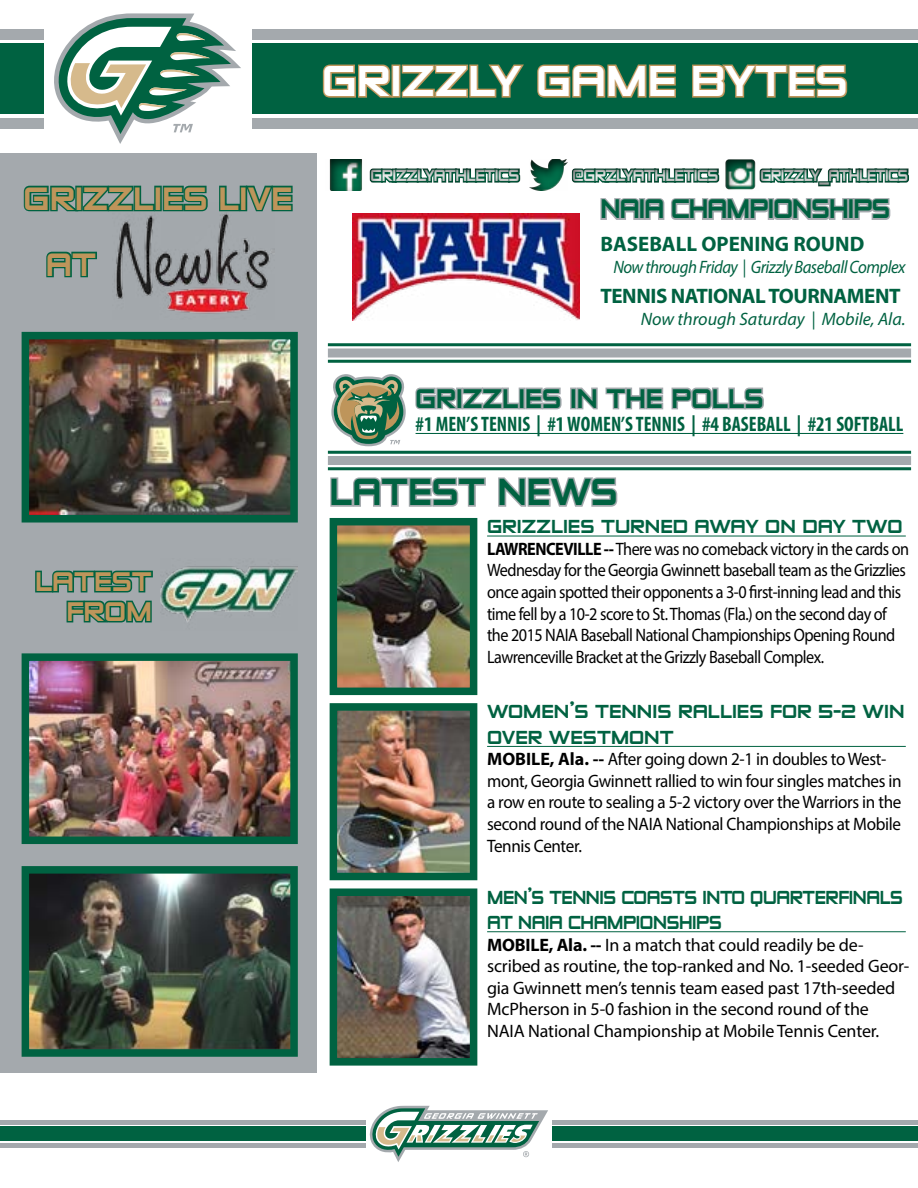
<style>
.page{position:relative;width:918px;height:1188px;background:#fff}
.page>*{position:absolute;margin:0;border:0;box-sizing:border-box;transform-origin:0 0}
.t1{font:48px "Zeroes Two";color:#fff}
.t2{font:42px "Zeroes Two";color:#006241;scale:.95 1}
.t3{font:36px/66px "Zeroes Two";color:#be955b}
.t4{font:30px "Zeroes Two";letter-spacing:-.015em;color:#006241;scale:.95 1}
.t5{font:30px "Zeroes Two";letter-spacing:-.015em;color:#006241;scale:.91 1}
.t6{font:30px/30px "Zeroes Two";color:#be955b;text-align:right}
.t7{font:21px "Zeroes Two";letter-spacing:-.02em;color:#006241}
.t8{font:21px "Zeroes Two";letter-spacing:-.02em;color:#006241;scale:.9 1}
.t9{font:700 condensed 21px "Myriad Pro";color:#006241;scale:.95 1}
.t10{font:700 21px "Myriad Pro";letter-spacing:-.02em;color:#006241}
.t11{font:700 21px "Myriad Pro";color:#006241}
.t12{font:18px/21.6px "Myriad Pro";letter-spacing:-.02em;color:#000;scale:.9 1}
.t13{font:18px/21.6px "Myriad Pro";letter-spacing:-.02em;color:#000}
.t14{font:18px/21.6px "Myriad Pro";letter-spacing:-.02em;color:#000;scale:.95 1}
.t15{font:italic 18px "Myriad Pro";letter-spacing:-.03em;color:#006241;scale:.93 1}
.t16{font:18px "Zeroes Two";letter-spacing:-.03em;color:#fff;scale:.9 1}
.t17{font:italic 18px "Myriad Pro";color:#006241}
.t18{font:18px "Zeroes Two";letter-spacing:-.03em;color:#fff;scale:.85 1}
.s1{font-weight:700}
</style>
<div class="page">
<svg style="left:54px;top:13px;width:187px;height:131px"></svg>
<div style="left:0;top:44px;width:43px;height:70px;background:#006241"></div>
<div style="left:252px;top:44px;width:666px;height:70px;background:#006241"></div>
<svg style="left:322px;top:64px;width:202px;height:34px"></svg>
<svg style="left:537px;top:64px;width:139px;height:34px"></svg>
<svg style="left:692px;top:64px;width:156px;height:34px"></svg>
<div style="left:252px;top:118px;width:666px;height:11px;background:#a4a9ad"></div>
<div style="left:252px;top:29px;width:666px;height:11px;background:#a4a9ad"></div>
<div style="left:0;top:118px;width:43px;height:11px;background:#a4a9ad"></div>
<div style="left:0;top:29px;width:43px;height:11px;background:#a4a9ad"></div>
<svg style="left:370px;top:1106px;width:178px;height:56px"></svg>
<div style="left:553px;top:1127px;width:365px;height:14px;background:#006241"></div>
<div style="left:553px;top:1143px;width:365px;height:5px;background:#a4a9ad"></div>
<div style="left:553px;top:1120px;width:365px;height:5px;background:#a4a9ad"></div>
<div style="left:0;top:1127px;width:365px;height:14px;background:#006241"></div>
<div style="left:0;top:1143px;width:365px;height:5px;background:#a4a9ad"></div>
<div style="left:0;top:1120px;width:365px;height:5px;background:#a4a9ad"></div>
<div style="left:0;top:153px;width:316px;height:919px;background:#a4a9ad"></div>
<img style="left:353px;top:214px;width:226px;height:106px">
<div style="left:328px;top:456px;width:583px;height:9px;background:#a4a9ad"></div>
<hr style="left:328px;top:467px;width:583px;height:3px;background:#006241">
<hr style="left:328px;top:451px;width:583px;height:3px;background:#006241">
<svg style="left:600px;top:198px;width:291px;height:22px"></svg>
<svg style="left:23px;top:185px;width:185px;height:27px"></svg>
<svg style="left:219px;top:185px;width:74px;height:27px"></svg>
<svg style="left:46px;top:251px;width:51px;height:27px"></svg>
<img style="left:113px;top:203px;width:162px;height:111px">
<img style="left:31px;top:341px;width:258px;height:173px">
<div style="left:22px;top:332px;width:276px;height:191px;border:8px solid #006241"></div>
<svg style="left:35px;top:570px;width:118px;height:53px"></svg>
<img style="left:160px;top:566px;width:137px;height:56px">
<img style="left:31px;top:662px;width:258px;height:173px">
<div style="left:22px;top:653px;width:276px;height:191px;border:8px solid #006241"></div>
<img style="left:31px;top:875px;width:258px;height:173px">
<div style="left:22px;top:866px;width:276px;height:191px;border:8px solid #006241"></div>
<svg style="left:330px;top:477px;width:156px;height:30px"></svg>
<svg style="left:498px;top:477px;width:120px;height:30px"></svg>
<img style="left:339px;top:527px;width:129px;height:159px">
<div style="left:330px;top:518px;width:147px;height:177px;border:8px solid #006241"></div>
<hr style="left:487px;top:536px;width:419px;height:1px;background:#006241">
<img style="left:339px;top:712px;width:129px;height:159px">
<div style="left:330px;top:703px;width:147px;height:177px;border:8px solid #006241"></div>
<hr style="left:487px;top:746px;width:419px;height:1px;background:#006241">
<img style="left:339px;top:897px;width:129px;height:160px">
<div style="left:330px;top:888px;width:147px;height:178px;border:8px solid #006241"></div>
<hr style="left:487px;top:931px;width:419px;height:1px;background:#006241">
<div style="left:328px;top:349px;width:583px;height:9px;background:#a4a9ad"></div>
<hr style="left:328px;top:360px;width:583px;height:3px;background:#006241">
<hr style="left:328px;top:343px;width:583px;height:3px;background:#006241">
<svg style="left:331px;top:374px;width:75px;height:72px"></svg>
<svg style="left:415px;top:387px;width:147px;height:23px;background:#bcbfc2"></svg>
<div style="left:570px;top:388px;width:7px;height:21px;border:3px solid #a4a9ad"></div>
<svg style="left:575px;top:387px;width:189px;height:23px"></svg>
<hr style="left:416px;top:433px;width:487px;height:1px;background:#006241">
<div style="left:312px;top:146px;width:67px;height:45px;background:#000;opacity:.75"></div>
<div style="left:357px;top:156px;width:190px;height:37px;background:#000;opacity:.75"></div>
<div style="left:514px;top:146px;width:67px;height:45px;background:#000;opacity:.75"></div>
<div style="left:559px;top:156px;width:188px;height:37px;background:#000;opacity:.75"></div>
<div style="left:710px;top:147px;width:61px;height:45px;background:#000;opacity:.75"></div>
<div style="left:747px;top:156px;width:171px;height:37px;background:#000;opacity:.75"></div>
<h3 class="t3" style="left:46px;top:165px;width:248px;text-indent:-22px">GRIZZLIES LIVE<br>AT</h3>
<h3 class="t6" style="left:35px;top:566px;width:118px">LATEST<br>FROM</h3>
<h1 class="t1" style="left:322px;top:52px;width:527px">GRIZZLY GAME BYTES</h1>
<p class="t16" style="left:370px;top:165px;width:167px">GRIZZLYATHLETICS</p>
<p class="t16" style="left:573px;top:165px;width:164px">@GRZLYATHLETICS</p>
<p class="t18" style="left:760px;top:165px;width:176px">GRIZZLY_ATHLETICS</p>
<h3 class="t5" style="left:600px;top:191px;width:320px">NAIA CHAMPIONSHIPS</h3>
<p class="t11" style="left:600px;top:231px;width:265px">BASEBALL OPENING ROUND</p>
<p class="t15" style="left:613px;top:256px;width:316px">Now through Friday | Grizzly Baseball Complex</p>
<p class="t10" style="left:600px;top:282px;width:302px">TENNIS NATIONAL TOURNAMENT</p>
<p class="t17" style="left:641px;top:308px;width:266px">Now through Saturday | Mobile, Ala.</p>
<h3 class="t4" style="left:416px;top:380px;width:368px">GRIZZLIES IN THE POLLS</h3>
<p class="t9" style="left:416px;top:411px;width:515px">#1 MEN’S TENNIS | #1 WOMEN’S TENNIS | #4 BASEBALL | #21 SOFTBALL</p>
<h2 class="t2" style="left:330px;top:467px;width:305px">LATEST NEWS</h2>
<p class="t7" style="left:487px;top:514px;width:28px">GRIZZLIES</p>
<p class="t7" style="left:601px;top:514px;width:44px">TURNE</p>
<p class="t7" style="left:673px;top:514px;width:55px">D AWAY</p>
<p class="t7" style="left:765px;top:514px;width:53px">ON DAY</p>
<p class="t7" style="left:852px;top:514px;width:33px">TWO</p>
<p class="t12" style="left:487px;top:538px;width:470px"><span class="s1">LAWRENCEVILLE --</span> There was no comeback victory in the cards on Wednesday for the Georgia Gwinnett baseball team as the Grizzlies once again spotted their opponents a 3-0 first-inning lead and this time fell by a 10-2 score to St. Thomas (Fla.) on the second day of the 2015 NAIA Baseball National Championships Opening Round Lawrenceville Bracket at the Grizzly Baseball Complex.</p>
<p class="t7" style="left:487px;top:699px;width:37px">WOMEN</p>
<p class="t7" style="left:569px;top:699px;width:53px">’S TENNIS</p>
<p class="t7" style="left:678px;top:699px;width:28px">RALLIES</p>
<p class="t7" style="left:770px;top:699px;width:15px">FOR</p>
<p class="t7" style="left:818px;top:699px;width:76px">5-2 WIN</p>
<p class="t7" style="left:487px;top:724px;width:30px">OVER</p>
<p class="t7" style="left:549px;top:724px;width:38px">WESTMONT</p>
<p class="t14" style="left:487px;top:748px;width:438px"><span class="s1">MOBILE, Ala. --</span> After going down 2-1 in doubles to West&shy;mont, Georgia Gwinnett rallied to win four singles matches in a row en route to sealing a 5-2 victory over the Warriors in the second round of the NAIA National Championships at Mobile Tennis Center.</p>
<p class="t8" style="left:487px;top:884px;width:96px">MEN’S TENNIS</p>
<p class="t8" style="left:621px;top:884px;width:29px">COASTS</p>
<p class="t8" style="left:702px;top:884px;width:13px">INTO</p>
<p class="t8" style="left:750px;top:884px;width:43px">QUARTERFINALS</p>
<p class="t8" style="left:487px;top:910px;width:118px">AT NAIA CHAMPIONSHIPS</p>
<p class="t13" style="left:487px;top:933px;width:424px"><span class="s1">MOBILE, Ala. --</span> In a match that could readily be de&shy;scribed as routine, the top-ranked and No. 1-seeded Geor&shy;gia Gwinnett men’s tennis team eased past 17th-seeded McPherson in 5-0 fashion in the second round of the NAIA National Championship at Mobile Tennis Center.</p>
</div>
